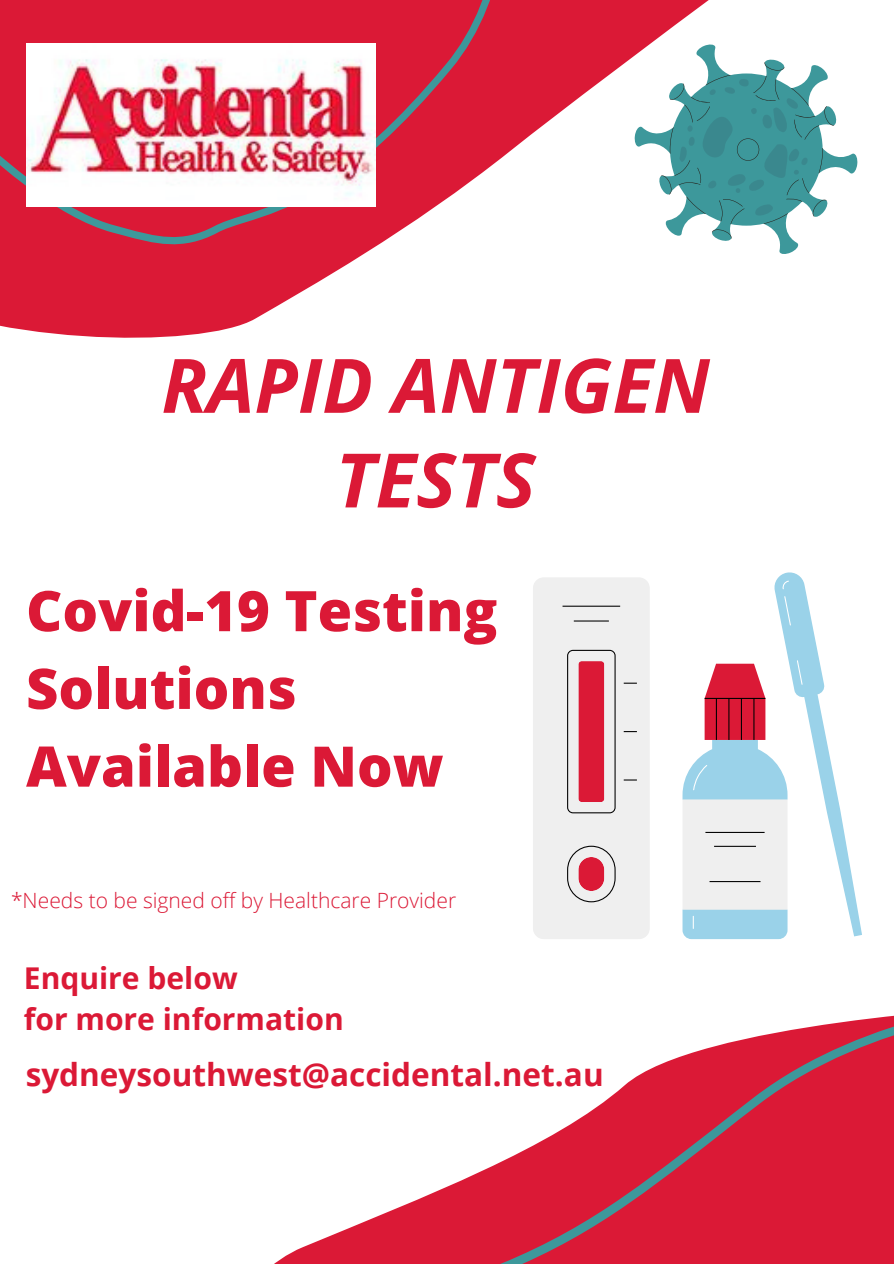
<style>
.page{position:relative;width:894px;height:1264px;background:#fff}
.page>*{position:absolute;margin:0;border:0;box-sizing:border-box;transform-origin:0 0}
.t1{font:italic 700 75.15px "Open Sans";color:#db1936}
.t2{font:800 55.95px/77.7px "Open Sans";color:#db1936}
.t3{font:700 31.5px "Open Sans";color:#db1936}
.t4{font:700 30px "Open Sans";color:#db1936}
.t5{font:300 21px "Open Sans";color:#db1936}
</style>
<div class="page">
<svg style="left:275px;top:1016px;width:618px;height:247px;fill:#db1936"></svg>
<svg style="left:0;top:0;width:696px;height:338px;fill:#db1936"></svg>
<img style="left:26px;top:44px;width:349px;height:162px">
<svg style="left:779px;top:572px;width:82px;height:365px"></svg>
<svg style="left:533px;top:577px;width:254px;height:362px;fill:#efefef"></svg>
<svg style="left:562px;top:605px;width:16px;height:297px;fill:#efefef"></svg>
<svg style="left:578px;top:580px;width:224px;height:348px"></svg>
<svg style="left:634px;top:44px;width:223px;height:210px"></svg>
<svg style="left:661px;top:62px;width:172px;height:176px"></svg>
<p class="t1" style="left:161px;top:332px;width:549px">RAPID ANTIGEN</p>
<p class="t1" style="left:335px;top:427px;width:201px">TESTS</p>
<p class="t2" style="left:26px;top:570px;width:472px">Covid-19 Testing<br>Solutions</p>
<p class="t2" style="left:26px;top:726px;width:419px">Available Now</p>
<p class="t5" style="left:11px;top:885px;width:446px">*Needs to be signed off by Healthcare Provider</p>
<p class="t4" style="left:24px;top:956px;width:215px">Enquire below</p>
<p class="t4" style="left:24px;top:998px;width:321px">for more information</p>
<p class="t3" style="left:26px;top:1052px;width:579px">sydneysouthwest@accidental.net.au</p>
</div>
